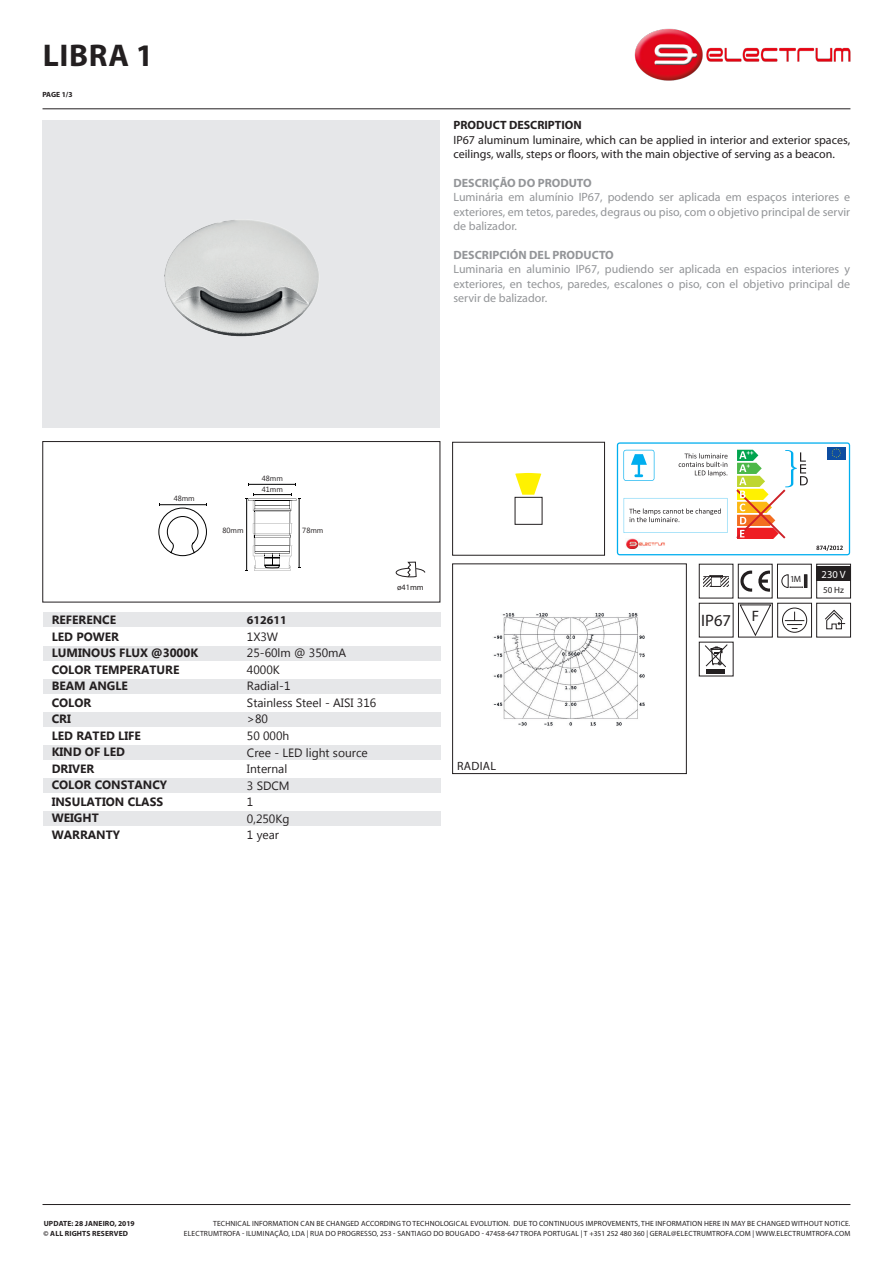
<style>
.page{position:relative;width:893px;height:1263px;background:#fff}
.page>*{position:absolute;margin:0;border:0;box-sizing:border-box;transform-origin:0 0}
.t1{font:700 31.5px "Myriad Pro";letter-spacing:.02em;color:#231f20}
.t2{font:16.65px "Myriad Pro";color:#231f20}
.t3{font:15.15px "Myriad Pro";color:#231f20}
.t4{font:12px/14.4px "Myriad Pro";color:#939598;text-align:justify}
.t5{font:12px/14.4px "Myriad Pro";color:#231f20}
.t6{font:700 12px "Myanmar Text";color:#231f20}
.t7{font:12px "Myanmar Text";color:#231f20}
.t8{font:700 12px "Myriad Pro";color:#939598}
.t9{font:700 12px "Myriad Pro";color:#231f20}
.t10{font:10.5px "Myriad Pro";color:#fff}
.t11{font:9px "Myriad Pro";color:#231f20}
.t12{font:8.25px "Myriad Pro";color:#231f20}
.t13{font:7.5px "Myriad Pro";letter-spacing:.02em;color:#231f20}
.t14{font:700 7.5px "Myriad Pro";letter-spacing:.02em;color:#231f20}
.t15{font:7.5px "Myanmar Text";color:#231f20}
</style>
<div class="page">
<hr style="left:43px;top:109px;width:807px;height:1px;background:#231f20">
<hr style="left:43px;top:1204px;width:807px;height:1px;background:#231f20">
<div style="left:43px;top:120px;width:397px;height:308px;background:#e6e7e9"></div>
<img style="left:634px;top:28px;width:217px;height:53px">
<svg style="left:42px;top:441px;width:398px;height:161px"></svg>
<svg style="left:617px;top:442px;width:233px;height:113px"></svg>
<div style="left:43px;top:613px;width:398px;height:14px;background:#e6e7e9"></div>
<div style="left:43px;top:646px;width:398px;height:14px;background:#e6e7e9"></div>
<div style="left:43px;top:679px;width:398px;height:14px;background:#e6e7e9"></div>
<div style="left:43px;top:712px;width:398px;height:14px;background:#e6e7e9"></div>
<div style="left:43px;top:778px;width:398px;height:14px;background:#e6e7e9"></div>
<div style="left:43px;top:745px;width:398px;height:14px;background:#e6e7e9"></div>
<div style="left:43px;top:811px;width:398px;height:14px;background:#e6e7e9"></div>
<svg style="left:452px;top:563px;width:235px;height:211px"></svg>
<svg style="left:452px;top:442px;width:153px;height:113px"></svg>
<img style="left:164px;top:220px;width:155px;height:117px">
<svg style="left:396px;top:562px;width:29px;height:15px"></svg>
<svg style="left:159px;top:497px;width:48px;height:59px"></svg>
<svg style="left:228px;top:477px;width:89px;height:94px"></svg>
<div style="left:165px;top:493px;width:38px;height:10px;background:#fff"></div>
<div style="left:253px;top:473px;width:39px;height:10px;background:#fff"></div>
<div style="left:258px;top:485px;width:29px;height:9px;background:#fff"></div>
<div style="left:222px;top:527px;width:22px;height:10px;background:#fff"></div>
<div style="left:302px;top:527px;width:22px;height:10px;background:#fff"></div>
<img style="left:492px;top:611px;width:155px;height:117px">
<svg style="left:699px;top:564px;width:152px;height:112px"></svg>
<p class="t1" style="left:43px;top:35px;width:112px">LIBRA 1</p>
<p class="t14" style="left:42px;top:89px;width:32px">PAGE 1/3</p>
<p class="t9" style="left:453px;top:118px;width:130px">PRODUCT DESCRIPTION</p>
<p class="t5" style="left:453px;top:132px;width:398px">IP67 aluminum luminaire, which can be applied in interior and exterior spaces, ceilings, walls, steps or floors, with the main objective of serving as a beacon.</p>
<p class="t8" style="left:453px;top:175px;width:140px">DESCRIÇÃO DO PRODUTO</p>
<p class="t4" style="left:453px;top:190px;width:398px">Luminária em alumínio IP67, podendo ser aplicada em espaços interiores e exteriores, em tetos, paredes, degraus ou piso, com o objetivo principal de servir de balizador.</p>
<p class="t8" style="left:453px;top:247px;width:162px">DESCRIPCIÓN DEL PRODUCTO</p>
<p class="t4" style="left:453px;top:262px;width:398px">Luminaria en aluminio IP67, pudiendo ser aplicada en espacios interiores y exteriores, en techos, paredes, escalones o piso, con el objetivo principal de servir de balizador.</p>
<p class="t15" style="left:174px;top:494px;width:22px">48mm</p>
<p class="t6" style="left:52px;top:613px;width:66px">REFERENCE</p>
<p class="t6" style="left:52px;top:629px;width:69px">LED POWER</p>
<p class="t6" style="left:52px;top:646px;width:148px">LUMINOUS FLUX @3000K</p>
<p class="t6" style="left:52px;top:662px;width:129px">COLOR TEMPERATURE</p>
<p class="t6" style="left:52px;top:679px;width:78px">BEAM ANGLE</p>
<p class="t6" style="left:52px;top:695px;width:41px">COLOR</p>
<p class="t6" style="left:52px;top:712px;width:21px">CRI</p>
<p class="t6" style="left:52px;top:728px;width:91px">LED RATED LIFE</p>
<p class="t6" style="left:52px;top:745px;width:75px">KIND OF LED</p>
<p class="t6" style="left:52px;top:761px;width:44px">DRIVER</p>
<p class="t6" style="left:52px;top:778px;width:117px">COLOR CONSTANCY</p>
<p class="t6" style="left:52px;top:794px;width:113px">INSULATION CLASS</p>
<p class="t6" style="left:52px;top:811px;width:49px">WEIGHT</p>
<p class="t6" style="left:52px;top:827px;width:70px">WARRANTY</p>
<p class="t15" style="left:262px;top:474px;width:22px">48mm</p>
<p class="t15" style="left:262px;top:485px;width:22px">41mm</p>
<p class="t15" style="left:223px;top:526px;width:22px">80mm</p>
<p class="t15" style="left:302px;top:526px;width:22px">78mm</p>
<p class="t9" style="left:247px;top:613px;width:41px">612611</p>
<p class="t7" style="left:247px;top:630px;width:33px">1X3W</p>
<p class="t7" style="left:247px;top:646px;width:101px">25-60lm @ 350mA</p>
<p class="t7" style="left:247px;top:663px;width:34px">4000K</p>
<p class="t7" style="left:247px;top:679px;width:45px">Radial-1</p>
<p class="t7" style="left:247px;top:696px;width:131px">Stainless Steel - AISI 316</p>
<p class="t7" style="left:247px;top:712px;width:23px">&gt;80</p>
<p class="t7" style="left:247px;top:729px;width:44px">50 000h</p>
<p class="t7" style="left:247px;top:745px;width:122px">Cree - LED light source</p>
<p class="t7" style="left:247px;top:762px;width:42px">Internal</p>
<p class="t7" style="left:247px;top:778px;width:44px">3 SDCM</p>
<p class="t7" style="left:247px;top:795px;width:8px">1</p>
<p class="t7" style="left:247px;top:811px;width:44px">0,250Kg</p>
<p class="t7" style="left:247px;top:828px;width:34px">1 year</p>
<p class="t12" style="left:397px;top:582px;width:28px">ø41mm</p>
<p class="t5" style="left:457px;top:758px;width:40px">RADIAL</p>
<p class="t2" style="left:701px;top:610px;width:31px">IP67</p>
<p class="t3" style="left:752px;top:606px;width:9px">F</p>
<p class="t11" style="left:790px;top:574px;width:12px">1M</p>
<p class="t10" style="left:822px;top:568px;width:26px">230 V</p>
<p class="t11" style="left:823px;top:584px;width:23px">50 Hz</p>
<p class="t14" style="left:44px;top:1219px;width:50px">UPDATE: 28 JANEIRO</p>
<p class="t14" style="left:115px;top:1219px;width:22px">, 2019</p>
<p class="t14" style="left:44px;top:1228px;width:86px">© ALL RIGHTS RESERVED</p>
<p class="t13" style="left:213px;top:1219px;width:639px">TECHNICAL INFORMATION CAN BE CHANGED ACCORDING TO TECHNOLOGICAL EVOLUTION. DUE TO CONTINUOUS IMPROVEMENTS, THE INFORMATION HERE IN MAY BE CHANGED WITHOUT NOTICE.</p>
<p class="t13" style="left:184px;top:1228px;width:668px">ELECTRUMTROFA - ILUMINAÇÃO, LDA | RUA DO PROGRESSO, 253 - SANTIAGO DO BOUGADO - 47458-647 TROFA PORTUGAL | T +351 252 480 360 | GERAL@ELECTRUMTROFA.COM | WWW.ELECTRUMTROFA.COM</p>
</div>
